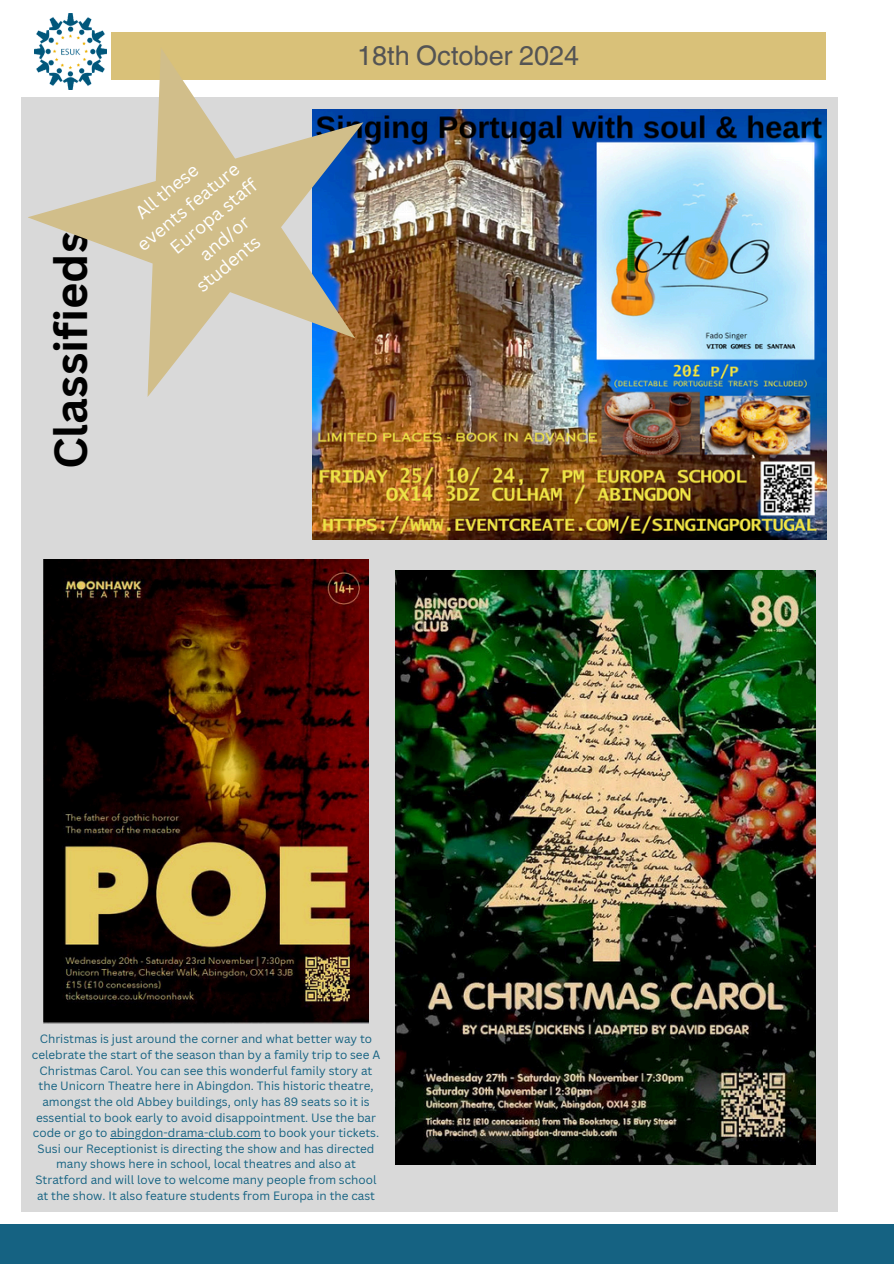
<style>
.page{position:relative;width:894px;height:1264px;background:#fff}
.page>*{position:absolute;margin:0;border:0;box-sizing:border-box;transform-origin:0 0}
.t1{font:700 45.3px "Canva Sans";color:#000}
.t2{font:27px "Helvetica World";color:#545454}
.t3{font:18px "Canva Sans";color:#fff}
.t4{font:11.7px/15.6px "Canva Sans";color:#156282;text-align:center}
</style>
<div class="page">
<div style="left:111px;top:32px;width:714px;height:47px;background:#d9c179"></div>
<img style="left:36px;top:13px;width:69px;height:34px">
<div style="left:0;top:1223px;width:893px;height:40px;background:#156282"></div>
<div style="left:21px;top:97px;width:816px;height:1114px;background:#d9d9d9"></div>
<img style="left:396px;top:570px;width:419px;height:594px">
<img style="left:313px;top:109px;width:513px;height:430px">
<img style="left:43px;top:559px;width:325px;height:464px">
<svg style="left:28px;top:47px;width:335px;height:350px"></svg>
<hr style="left:110px;top:1138px;width:151px;height:1px;background:#156282">
<h3 class="t1" style="left:39px;top:469px;width:240px;rotate:-90deg">Classifieds</h3>
<h3 class="t3" style="left:131px;top:237px;width:128px;rotate:-40deg">events feature</h3>
<p class="t3" style="left:130px;top:205px;width:77px;rotate:-40deg">All these</p>
<p class="t3" style="left:165px;top:241px;width:108px;rotate:-40deg">Europa staff</p>
<p class="t3" style="left:194px;top:247px;width:60px;rotate:-40deg">and/or</p>
<p class="t3" style="left:190px;top:278px;width:78px;rotate:-40deg">students</p>
<h3 class="t2" style="left:357px;top:40px;width:223px">18th October 2024</h3>
<h2 class="t4" style="left:32px;top:1030px;width:350px">Christmas is just around the corner and what better way to celebrate the start of the season than by a family trip to see A Christmas Carol. You can see this wonderful family story at the Unicorn Theatre here in Abingdon. This historic theatre, amongst the old Abbey buildings, only has 89 seats so it is essential to book early to avoid disappointment. Use the bar code or go to abingdon-drama-club.com to book your tickets.</h2>
<h1 class="t4" style="left:35px;top:1140px;width:342px">Susi our Receptionist is directing the show and has directed many shows here in school, local theatres and also at Stratford and will love to welcome many people from school at the show. It also feature students from Europa in the cast</h1>
</div>
